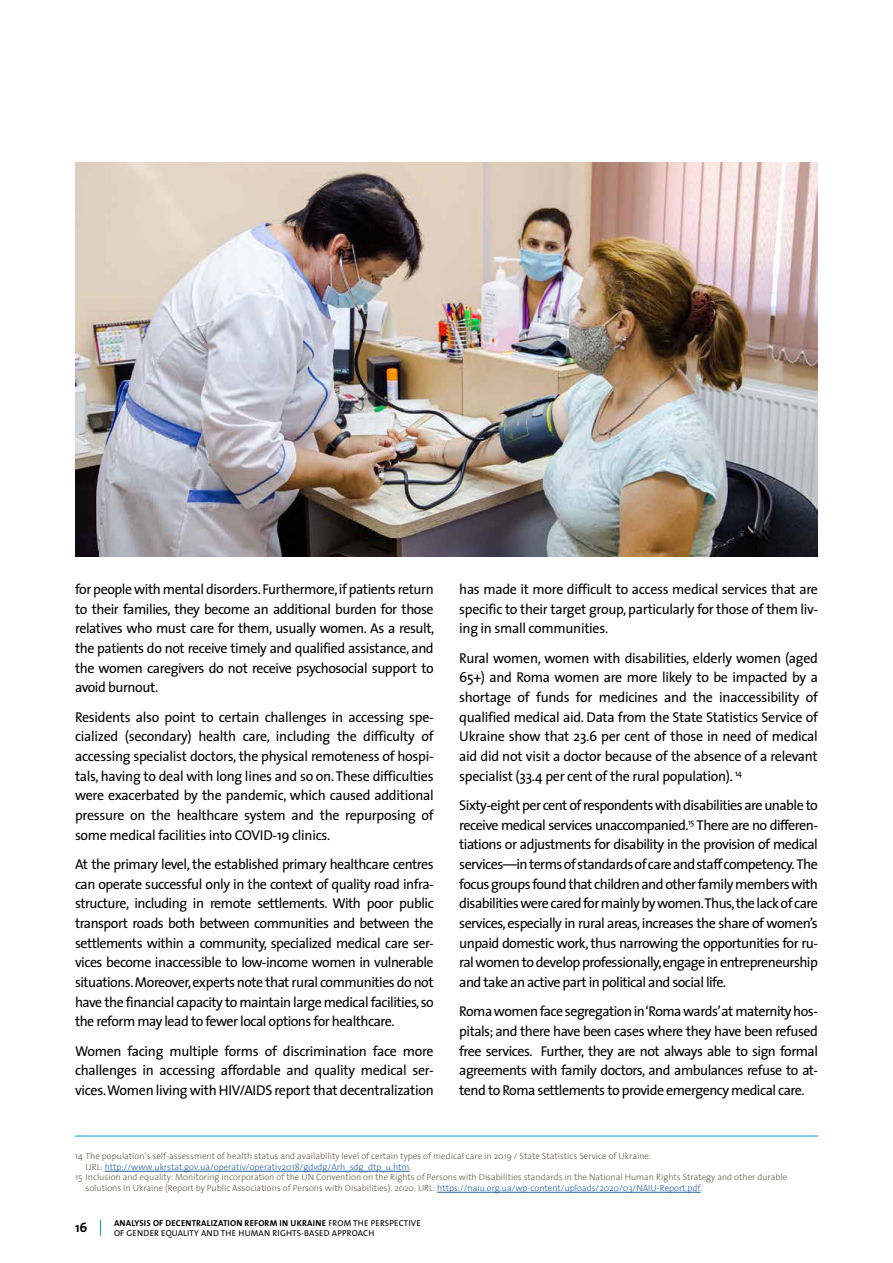
<style>
.page{position:relative;width:893px;height:1263px;background:#fff}
.page>*{position:absolute;margin:0;border:0;box-sizing:border-box;transform-origin:0 0}
.t1{font:14.25px/19.6px "The Sans";letter-spacing:-.03em;color:#000;text-align:justify}
.t2{font:700 13.5px "The Sans";color:#000}
.t3{font:300 9px "The Sans";color:#5f5a54}
.t4{font:300 9px "The Sans";color:#215e9e}
.t5{font:8.7px/9.9px "The Sans";letter-spacing:.02em;color:#000}
.s1{color:#5f5a54}
.s2{color:#215e9e}
.s3{font-weight:700}
</style>
<div class="page">
<svg style="left:100px;top:1219px;width:1px;height:17px"></svg>
<img style="left:75px;top:162px;width:743px;height:395px">
<hr style="left:105px;top:1171px;width:305px;height:1px;background:#215e9e">
<hr style="left:437px;top:1192px;width:264px;height:1px;background:#215e9e">
<hr style="left:75px;top:1136px;width:743px;height:1px;background:#009ddc">
<p class="t1" style="left:75px;top:579px;width:361px">for people with mental disorders. Furthermore, if patients return to their families, they become an additional burden for those relatives who must care for them, usually women. As a result, the patients do not receive timely and qualified assistance, and the women caregivers do not receive psychosocial support to avoid burnout.</p>
<p class="t1" style="left:75px;top:706px;width:360px">Residents also point to certain challenges in accessing spe&shy;cialized (secondary) health care, including the difficulty of accessing specialist doctors, the physical remoteness of hospi&shy;tals, having to deal with long lines and so on. These difficulties were exacerbated by the pandemic, which caused additional pressure on the healthcare system and the repurposing of some medical facilities into COVID-19 clinics.</p>
<p class="t1" style="left:75px;top:854px;width:360px">At the primary level, the established primary healthcare centres can operate successful only in the context of quality road infra&shy;structure, including in remote settlements. With poor public transport roads both between communities and between the settlements within a community, specialized medical care ser&shy;vices become inaccessible to low-income women in vulnerable situations. Moreover, experts note that rural communities do not have the financial capacity to maintain large medical facilities, so the reform may lead to fewer local options for healthcare.</p>
<p class="t1" style="left:75px;top:1040px;width:360px">Women facing multiple forms of discrimination face more challenges in accessing affordable and quality medical ser&shy;vices. Women living with HIV/AIDS report that decentralization</p>
<p class="t1" style="left:459px;top:579px;width:360px">has made it more difficult to access medical services that are specific to their target group, particularly for those of them liv&shy;ing in small communities.</p>
<p class="t1" style="left:459px;top:648px;width:360px">Rural women, women with disabilities, elderly women (aged 65+) and Roma women are more likely to be impacted by a shortage of funds for medicines and the inaccessibility of qualified medical aid. Data from the State Statistics Service of Ukraine show that 23.6 per cent of those in need of medical aid did not visit a doctor because of the absence of a relevant specialist (33.4 per cent of the rural population). <sup>14</sup></p>
<p class="t1" style="left:459px;top:795px;width:360px">Sixty-eight per cent of respondents with disabilities are unable to receive medical services unaccompanied.<sup>15</sup> There are no differen&shy;tiations or adjustments for disability in the provision of medical services—in terms of standards of care and staff competency. The focus groups found that children and other family members with disabilities were cared for mainly by women.Thus, the lack of care services, especially in rural areas, increases the share of women’s unpaid domestic work, thus narrowing the opportunities for ru&shy;ral women to develop professionally, engage in entrepreneurship and take an active part in political and social life.</p>
<p class="t1" style="left:459px;top:1001px;width:360px">Roma women face segregation in ‘Roma wards’at maternity hos&shy;pitals; and there have been cases where they have been refused free services. Further, they are not always able to sign formal agreements with family doctors, and ambulances refuse to at&shy;tend to Roma settlements to provide emergency medical care.</p>
<p class="t3" style="left:75px;top:1149px;width:577px">14 The population’s self-assessment of health status and availability level of certain types of medical care in 2019 / State Statistics Service of Ukraine.</p>
<p class="t4" style="left:86px;top:1159px;width:327px"><span class="s1">URL:</span> http://www.ukrstat.gov.ua/operativ/operativ2018/gdvdg/Arh_sdg_dtp_u.htm<span class="s1">.</span></p>
<p class="t3" style="left:75px;top:1170px;width:714px">15 Inclusion and equality: Monitoring incorporation of the UN Convention on the Rights of Persons with Disabilities standards in the National Human Rights Strategy and other durable</p>
<p class="t3" style="left:86px;top:1180px;width:618px">solutions in Ukraine (Report by Public Associations of Persons with Disabilities). 2020. URL: <span class="s2">https://naiu.org.ua/wp-content/uploads/2020/03/NAIU-Report.pdf</span>.</p>
<p class="t2" style="left:75px;top:1216px;width:14px">16</p>
<p class="t5" style="left:114px;top:1218px;width:308px"><span class="s3">ANALYSIS OF DECENTRALIZATION REFORM IN UKRAINE</span> FROM THE PERSPECTIVE<br>OF GENDER EQUALITY AND THE HUMAN RIGHTS-BASED APPROACH</p>
</div>
